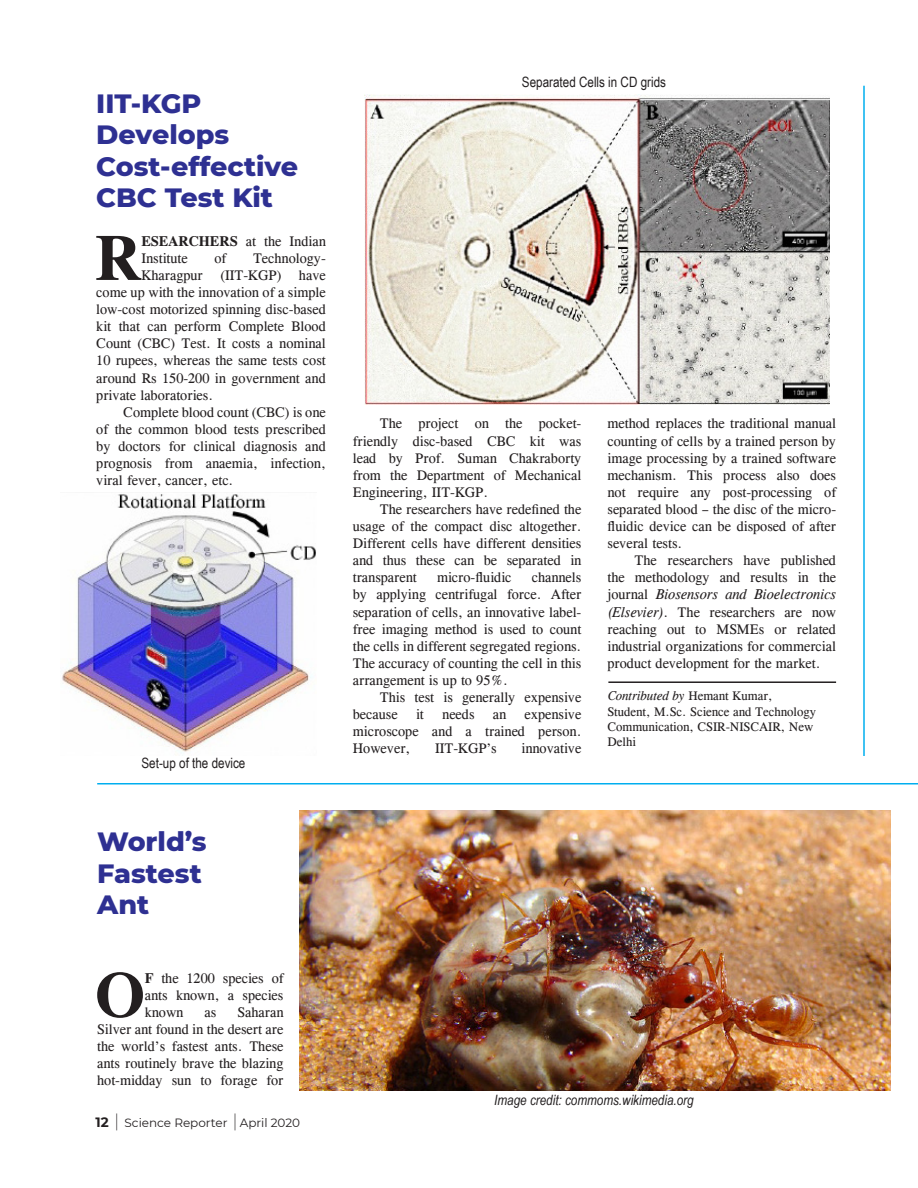
<style>
.page{position:relative;width:918px;height:1188px;background:#fff}
.page>*{position:absolute;margin:0;border:0;box-sizing:border-box;transform-origin:0 0}
.t1{font:700 64.05px "CG Times";color:#231f20}
.t2{font:800 27px/31.5px "Montserrat";color:#2e3092}
.t3{font:14.25px/17.1px "CG Times";color:#231f20;text-align:justify}
.t4{font:14.25px "Arial Narrow";color:#231f20}
.t5{font:italic 14.25px "Arial Narrow";color:#231f20}
.t6{font:12.75px/15.3px "CG Times";color:#231f20}
.t7{font:12px "Montserrat";color:#231f20}
.s1{font-weight:700}
.s2{font-style:italic}
.s3{font-weight:700;font-size:13.5px}
.s4{font-size:18px}
</style>
<div class="page">
<img style="left:300px;top:810px;width:591px;height:281px">
<img style="left:62px;top:494px;width:254px;height:259px">
<img style="left:364px;top:95px;width:466px;height:310px">
<hr style="left:97px;top:783px;width:821px;height:1px;background:#00aeef">
<hr style="left:863px;top:86px;width:2px;height:670px;background:#00aeef">
<hr style="left:608px;top:681px;width:228px;height:2px;background:#231f20">
<p class="t4" style="left:522px;top:72px;width:146px">Separated Cells in CD grids</p>
<p class="t2" style="left:96px;top:86px;width:203px">IIT-KGP<br>Develops<br>Cost-effective<br>CBC Test Kit</p>
<p class="t1" style="left:95px;top:219px;width:48px">R</p>
<p class="t3" style="left:141px;top:232px;width:186px"><span class="s1">ESEARCHERS</span> at the Indian<br>Institute</p>
<p class="t3" style="left:215px;top:250px;width:13px">of</p>
<p class="t3" style="left:253px;top:250px;width:74px">Technology-</p>
<p class="t3" style="left:141px;top:267px;width:186px">Kharagpur (IIT-KGP) have</p>
<p class="t3" style="left:96px;top:284px;width:231px">come up with the innovation of a simple</p>
<p class="t3" style="left:96px;top:301px;width:231px">low-cost motorized spinning disc-based</p>
<p class="t3" style="left:96px;top:318px;width:231px">kit that can perform Complete Blood</p>
<p class="t3" style="left:96px;top:335px;width:231px">Count (CBC) Test. It costs a nominal</p>
<p class="t3" style="left:96px;top:352px;width:231px">10 rupees, whereas the same tests cost</p>
<p class="t3" style="left:96px;top:369px;width:231px">around Rs 150-200 in government and</p>
<p class="t3" style="left:96px;top:386px;width:118px">private laboratories.</p>
<p class="t3" style="left:96px;top:403px;width:231px;text-indent:27px">Complete blood count (CBC) is one of the common blood tests prescribed by doctors for clinical diagnosis and prognosis from anaemia, infection, viral fever, cancer, etc.</p>
<p class="t3" style="left:353px;top:415px;width:230px;text-indent:27px">The project on the pocket&shy;friendly disc-based CBC kit was lead by Prof. Suman Chakraborty from the Department of Mechanical Engineering, IIT-KGP.</p>
<p class="t3" style="left:353px;top:501px;width:230px;text-indent:27px">The researchers have redefined the usage of the compact disc altogether.<br>Different cells have different densities and thus these can be separated in transparent</p>
<p class="t3" style="left:437px;top:569px;width:76px">micro-fluidic</p>
<p class="t3" style="left:353px;top:569px;width:230px;text-indent:179px">channels by applying centrifugal force. After separation of cells, an innovative label&shy;free imaging method is used to count the cells in different segregated regions.<br>The accuracy of counting the cell in this arrangement is up to 95%.</p>
<p class="t3" style="left:353px;top:689px;width:230px;text-indent:27px">This test is generally expensive because</p>
<p class="t3" style="left:353px;top:706px;width:230px;text-indent:172px">expensive microscope and a trained person.<br>However,</p>
<p class="t3" style="left:416px;top:706px;width:9px">it</p>
<p class="t3" style="left:442px;top:706px;width:34px">needs</p>
<p class="t3" style="left:493px;top:706px;width:15px">an</p>
<p class="t3" style="left:435px;top:740px;width:63px">IIT-KGP’s</p>
<p class="t3" style="left:521px;top:740px;width:61px">innovative</p>
<p class="t4" style="left:142px;top:753px;width:105px">Set-up of the device</p>
<p class="t2" style="left:97px;top:825px;width:111px">World’s<br>Fastest</p>
<p class="t2" style="left:97px;top:888px;width:54px">Ant</p>
<p class="t1" style="left:95px;top:957px;width:51px">O</p>
<p class="t3" style="left:145px;top:970px;width:140px"><span class="s1">F</span> the 1200 species of ants known, a species known</p>
<p class="t3" style="left:97px;top:1004px;width:188px;text-indent:140px">Saharan Silver ant found in the desert are the world’s fastest ants. These ants routinely brave the blazing hot-midday sun to forage for</p>
<p class="t3" style="left:205px;top:1004px;width:13px">as</p>
<p class="t3" style="left:608px;top:415px;width:230px">method replaces the traditional manual counting of cells by a trained person by image processing by a trained software mechanism. This process also does not require any post-processing of separated blood – the disc of the micro&shy;fluidic device can be disposed of after several tests.</p>
<p class="t3" style="left:608px;top:552px;width:230px;text-indent:27px">The researchers have published the methodology and results in the journal <span class="s2">Biosensors and Bioelectronics (Elsevier)</span>. The researchers are now reaching out to MSMEs or related industrial organizations for commercial product development for the market.</p>
<p class="t6" style="left:608px;top:688px;width:210px"><span class="s2">Contributed by</span> Hemant Kumar,<br>Student, M.Sc. Science and Technology<br>Communication, CSIR-NISCAIR, New<br>Delhi</p>
<p class="t7" style="left:96px;top:1114px;width:206px"><span class="s3">12</span> <span class="s4">|</span> Science Reporter <span class="s4">|</span> April 2020</p>
<p class="t5" style="left:494px;top:1091px;width:201px">Image credit: commoms.wikimedia.org</p>
</div>
